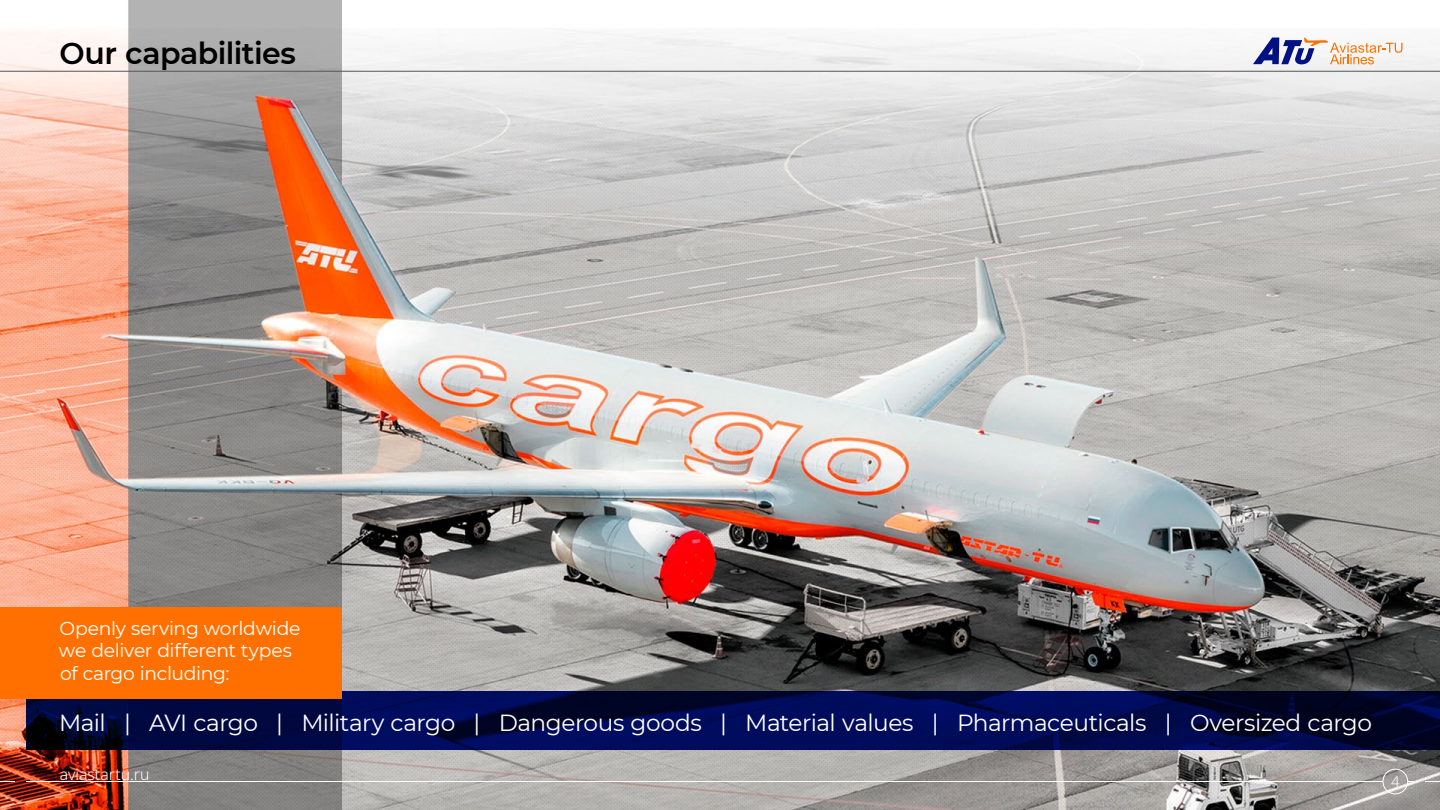
<style>
.page{position:relative;width:1440px;height:810px;background:#fff}
.page>*{position:absolute;margin:0;border:0;box-sizing:border-box;transform-origin:0 0}
.t1{font:600 30px "Montserrat";letter-spacing:-.015em;color:#000}
.t2{font:23.25px "Montserrat";letter-spacing:-.02em;color:#fff}
.t3{font:18.75px/22.5px "Montserrat";letter-spacing:-.02em;color:#fff}
.t4{font:300 15.75px "Noto Sans";color:#fff}
.t5{font:300 15px "Noto Sans";color:#fff}
</style>
<div class="page">
<img style="left:0;top:0;width:1440px;height:810px">
<svg style="left:26px;top:691px;width:1414px;height:59px;background:#000846"></svg>
<div style="left:0;top:608px;width:342px;height:91px;background:#ff7000"></div>
<hr style="left:26px;top:781px;width:1357px;height:1px;background:#fff">
<svg style="left:1425px;top:781px;width:15px;height:1px"></svg>
<svg style="left:0;top:781px;width:15px;height:1px"></svg>
<hr style="left:0;top:71px;width:1440px;height:1px;background:#565655">
<svg style="left:1253px;top:38px;width:150px;height:26px"></svg>
<div style="left:1383px;top:769px;width:25px;height:25px;border:1px solid #fff;border-radius:50%"></div>
<p class="t1" style="left:60px;top:32px;width:238px">Our capabilities</p>
<p class="t3" style="left:59px;top:616px;width:243px">Openly serving worldwide we deliver different types of cargo including:</p>
<p class="t2" style="left:59px;top:707px;width:1314px">Mail | AVI cargo | Military cargo | Dangerous goods | Material values | Pharmaceuticals | Oversized cargo</p>
<p class="t4" style="left:60px;top:763px;width:91px">aviastartu.ru</p>
<p class="t5" style="left:1391px;top:771px;width:10px">4</p>
</div>
